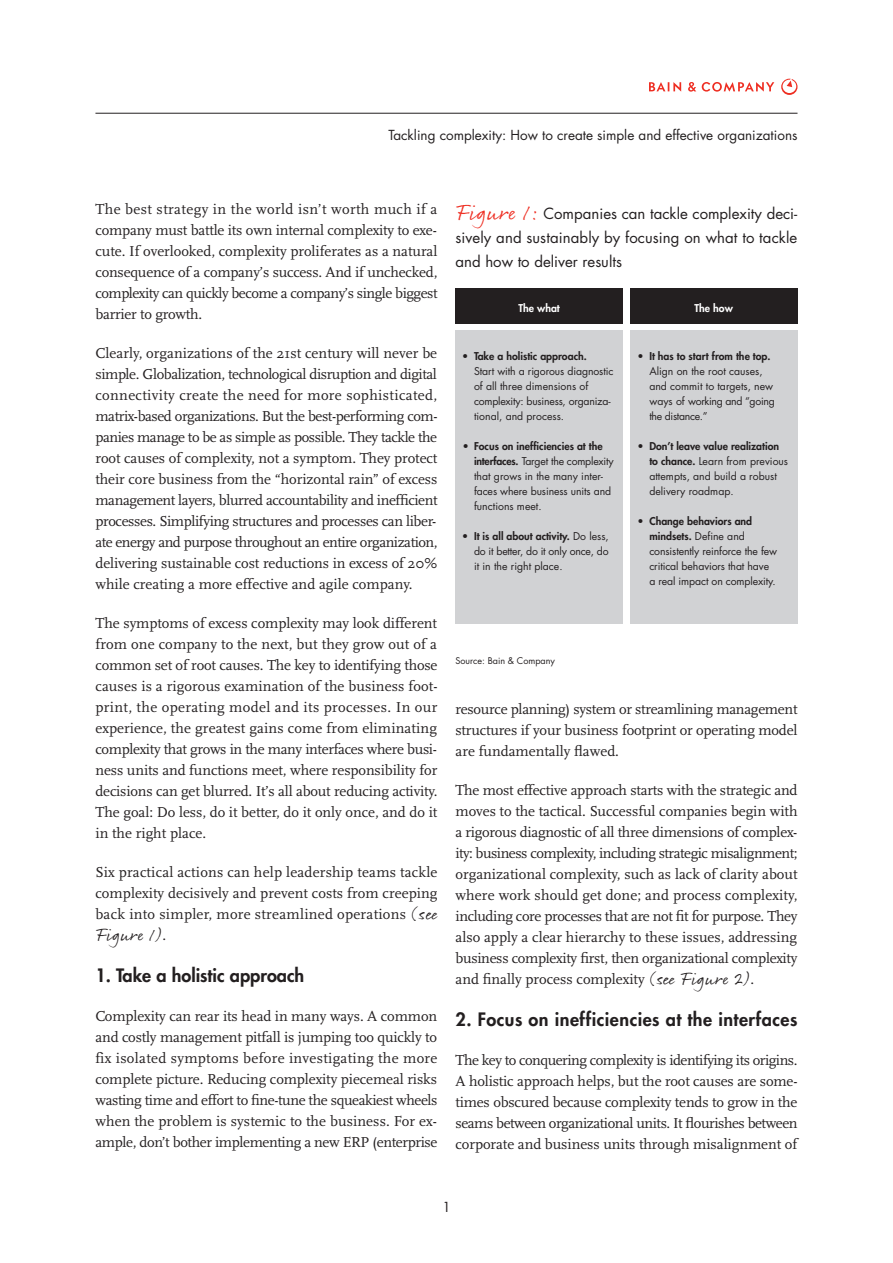
<style>
.page{position:relative;width:893px;height:1263px;background:#fff}
.page>*{position:absolute;margin:0;border:0;box-sizing:border-box;transform-origin:0 0}
.Subhead_1{font:800 18px "Futura";letter-spacing:.025em;color:#231f20}
.Subhead_1-2{font:800 18px "Futura";color:#231f20}
.Body_text{font:18px "Rollerscript Rough";color:#231f20}
.Body_text-2{font:15px/21px "Scala";letter-spacing:-.005em;color:#231f20;text-align:justify}
.Chart_tagline{font:15px/24px "Futura";letter-spacing:.005em;color:#231f20;text-align:justify}
.t1{font:13.5px "Futura";color:#231f20}
.t2{font:10.5px/15px "Futura";letter-spacing:-.01em;color:#231f20}
.t3{font:800 10.5px "Futura";color:#fff}
.t4{font:9px "Futura";color:#231f20}
.s1{font-family:"Rollerscript Rough";font-size:18px}
.s2{font-family:"Scala";font-size:15px}
.s3{font-family:"Rollerscript Rough";font-size:22.5px;color:#ee2e22}
.s4{font-weight:800}
.s5{font-weight:700}
</style>
<div class="page">
<hr style="left:95px;top:113px;width:702px;height:1px;background:#231f20">
<svg style="left:649px;top:82px;width:32px;height:10px"></svg>
<svg style="left:688px;top:82px;width:8px;height:10px"></svg>
<svg style="left:702px;top:82px;width:72px;height:10px"></svg>
<svg style="left:781px;top:79px;width:16px;height:16px"></svg>
<div style="left:455px;top:331px;width:168px;height:293px;background:#d1d2d4"></div>
<div style="left:630px;top:331px;width:167px;height:293px;background:#d1d2d4"></div>
<div style="left:455px;top:288px;width:168px;height:36px;background:#231f20"></div>
<div style="left:630px;top:288px;width:167px;height:36px;background:#231f20"></div>
<p class="t1" style="left:388px;top:127px;width:411px">Tackling complexity: How to create simple and effective organizations</p>
<p class="Body_text-2" style="left:95px;top:199px;width:343px">The best strategy in the world isn’t worth much if a company must battle its own internal complexity to exe&shy;cute. If overlooked, complexity proliferates as a natural consequence of a company’s success. And if unchecked, complexity can quickly become a company’s single biggest barrier to growth.</p>
<p class="Body_text-2" style="left:95px;top:343px;width:344px">Clearly, organizations of the 21st century will never be simple. Globalization, technological disruption and digital connectivity create the need for more sophisticated, matrix-based organizations. But the best-performing com&shy;panies manage to be as simple as possible. They tackle the root causes of complexity, not a symptom. They protect their core business from the “horizontal rain” of excess management layers, blurred accountability and inefficient processes. Simplifying structures and processes can liber&shy;ate energy and purpose throughout an entire organization, delivering sustainable cost reductions in excess of 20% while creating a more effective and agile company.</p>
<p class="Body_text-2" style="left:95px;top:613px;width:344px">The symptoms of excess complexity may look different from one company to the next, but they grow out of a common set of root causes. The key to identifying those causes is a rigorous examination of the business foot&shy;print, the operating model and its processes. In our experience, the greatest gains come from eliminating complexity that grows in the many interfaces where busi&shy;ness units and functions meet, where responsibility for decisions can get blurred. It’s all about reducing activity.<br>The goal: Do less, do it better, do it only once, and do it in the right place.</p>
<p class="Body_text-2" style="left:95px;top:862px;width:344px">Six practical actions can help leadership teams tackle complexity decisively and prevent costs from creeping back into simpler, more streamlined operations <span class="s1">(see</span></p>
<p class="Body_text" style="left:95px;top:923px;width:72px">Figure 1)<span class="s2">.</span></p>
<p class="Subhead_1-2" style="left:95px;top:963px;width:210px">1. Take a holistic approach</p>
<p class="Body_text-2" style="left:95px;top:1006px;width:344px">Complexity can rear its head in many ways. A common and costly management pitfall is jumping too quickly to fix isolated symptoms before investigating the more complete picture. Reducing complexity piecemeal risks wasting time and effort to fine-tune the squeakiest wheels when the problem is systemic to the business. For ex&shy;ample, don’t bother implementing a new ERP (enterprise</p>
<p class="Chart_tagline" style="left:455px;top:202px;width:343px"><span class="s3">Figure 1:</span> Companies can tackle complexity deci&shy;sively and sustainably by focusing on what to tackle and how to deliver results</p>
<p class="t3" style="left:518px;top:301px;width:43px">The what</p>
<p class="t3" style="left:694px;top:301px;width:40px">The how</p>
<p class="t2" style="left:474px;top:348px;width:141px;text-indent:-12px">• <span class="s4">Take a holistic approach.<br></span>Start with a rigorous diagnostic of all three dimensions of complexity: business, organiza&shy;tional, and process.</p>
<p class="t2" style="left:474px;top:438px;width:141px;text-indent:-12px"><span class="s5">•</span> <span class="s4">Focus on inefficiencies at the interfaces.</span> Target the complexity that grows in the many inter&shy;faces where business units and functions meet.</p>
<p class="t2" style="left:474px;top:528px;width:136px;text-align:justify;text-indent:-12px"><span class="s4">• It is all about activity.</span> Do less, do it better, do it only once, do it in the right place.</p>
<p class="t2" style="left:649px;top:348px;width:127px;text-indent:-12px">• <span class="s4">It has to start from the top.<br></span>Align on the root causes, and commit to targets, new ways of working and “going the distance.”</p>
<p class="t2" style="left:649px;top:438px;width:140px;text-indent:-12px">• <span class="s4">Don’t leave value realization to chance.</span> Learn from previous attempts, and build a robust delivery roadmap.</p>
<p class="t2" style="left:649px;top:513px;width:129px;text-indent:-12px">• <span class="s4">Change behaviors and mindsets.</span> Define and consistently reinforce the few critical behaviors that have a real impact on complexity.</p>
<p class="t4" style="left:455px;top:654px;width:101px">Source: Bain &amp; Company</p>
<p class="Body_text-2" style="left:455px;top:699px;width:344px">resource planning) system or streamlining management structures if your business footprint or operating model are fundamentally flawed.</p>
<p class="Body_text-2" style="left:455px;top:780px;width:344px">The most effective approach starts with the strategic and moves to the tactical. Successful companies begin with a rigorous diagnostic of all three dimensions of complex&shy;ity: business complexity, including strategic misalignment; organizational complexity, such as lack of clarity about where work should get done; and process complexity, including core processes that are not fit for purpose. They also apply a clear hierarchy to these issues, addressing business complexity first, then organizational complexity and finally process complexity <span class="s1">(see Figure 2)</span>.</p>
<p class="Subhead_1" style="left:455px;top:1007px;width:344px">2. Focus on inefficiencies at the interfaces</p>
<p class="Body_text-2" style="left:455px;top:1050px;width:344px">The key to conquering complexity is identifying its origins.<br>A holistic approach helps, but the root causes are some&shy;times obscured because complexity tends to grow in the seams between organizational units. It flourishes between corporate and business units through misalignment of</p>
<p class="t1" style="left:442px;top:1198px;width:10px">1</p>
</div>
